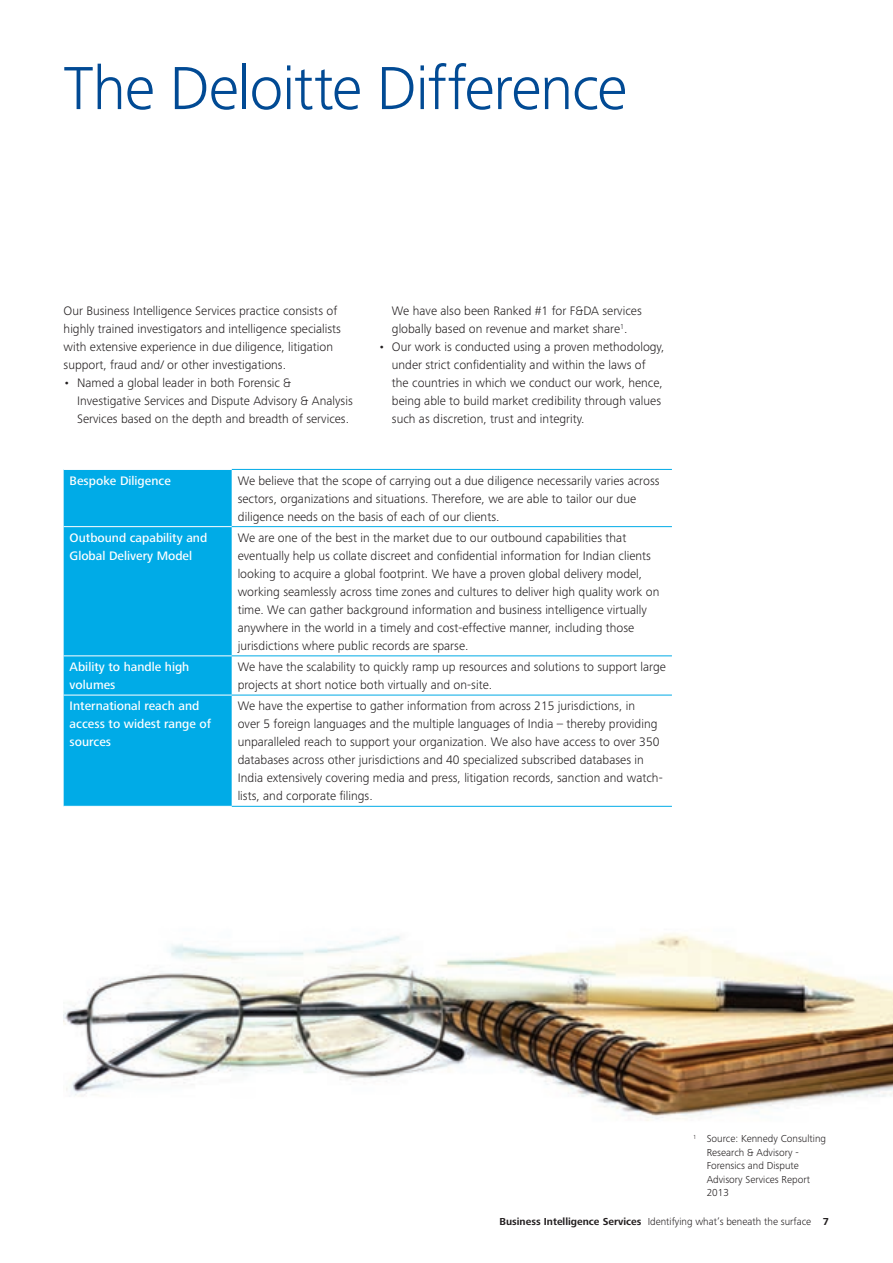
<style>
.page{position:relative;width:893px;height:1263px;background:#fff}
.page>*{position:absolute;margin:0;border:0;box-sizing:border-box;transform-origin:0 0}
.Head_styles_A_Page_h{font:300 63px "Frutiger Next Pro";letter-spacing:-.02em;color:#014a94}
.Body_styles_Body_cop{font:300 12.75px/18px "Frutiger Next Pro";color:#231f20}
.Body_styles_Body_cop-2{font:500 12.75px/18px "Frutiger Next Pro";color:#fff}
.Body_styles_Body_cop-3{font:300 10.5px/13.5px "Frutiger Next Pro";color:#231f20}
.s1{font-weight:700}
</style>
<div class="page">
<img style="left:64px;top:656px;width:829px;height:465px">
<div style="left:64px;top:470px;width:168px;height:336px;background:#00abe7"></div>
<hr style="left:232px;top:469px;width:440px;height:1px;background:#00abe7">
<hr style="left:232px;top:526px;width:440px;height:1px;background:#00abe7">
<hr style="left:232px;top:655px;width:440px;height:1px;background:#00abe7">
<hr style="left:232px;top:694px;width:440px;height:1px;background:#00abe7">
<hr style="left:232px;top:806px;width:440px;height:1px;background:#00abe7">
<hr style="left:64px;top:526px;width:168px;height:1px;background:#fff">
<hr style="left:64px;top:655px;width:168px;height:1px;background:#fff">
<hr style="left:64px;top:694px;width:168px;height:1px;background:#fff">
<hr style="left:64px;top:806px;width:168px;height:1px;background:#fff">
<p class="Head_styles_A_Page_h" style="left:64px;top:52px;width:565px">The Deloitte Difference</p>
<p class="Body_styles_Body_cop" style="left:64px;top:301px;width:279px">Our Business Intelligence Services practice consists of highly trained investigators and intelligence specialists with extensive experience in due diligence, litigation support, fraud and/ or other investigations.</p>
<p class="Body_styles_Body_cop" style="left:77px;top:373px;width:277px;text-indent:-14px">• Named a global leader in both Forensic &amp;<br>Investigative Services and Dispute Advisory &amp; Analysis<br>Services based on the depth and breadth of services.</p>
<p class="Body_styles_Body_cop" style="left:392px;top:301px;width:251px">We have also been Ranked #1 for F&amp;DA services globally based on revenue and market share<sup>1</sup>.</p>
<p class="Body_styles_Body_cop" style="left:392px;top:337px;width:274px;text-indent:-14px">• Our work is conducted using a proven methodology, under strict confidentiality and within the laws of the countries in which we conduct our work, hence, being able to build market credibility through values such as discretion, trust and integrity.</p>
<p class="Body_styles_Body_cop-2" style="left:70px;top:471px;width:103px">Bespoke Diligence</p>
<p class="Body_styles_Body_cop" style="left:238px;top:471px;width:423px">We believe that the scope of carrying out a due diligence necessarily varies across sectors, organizations and situations. Therefore, we are able to tailor our due diligence needs on the basis of each of our clients.</p>
<p class="Body_styles_Body_cop-2" style="left:70px;top:528px;width:139px">Outbound capability and<br>Global Delivery Model</p>
<p class="Body_styles_Body_cop" style="left:238px;top:528px;width:423px">We are one of the best in the market due to our outbound capabilities that eventually help us collate discreet and confidential information for Indian clients looking to acquire a global footprint. We have a proven global delivery model, working seamlessly across time zones and cultures to deliver high quality work on time. We can gather background information and business intelligence virtually anywhere in the world in a timely and cost-effective manner, including those jurisdictions where public records are sparse.</p>
<p class="Body_styles_Body_cop-2" style="left:70px;top:658px;width:121px">Ability to handle high volumes</p>
<p class="Body_styles_Body_cop" style="left:238px;top:658px;width:430px">We have the scalability to quickly ramp up resources and solutions to support large projects at short notice both virtually and on-site.</p>
<p class="Body_styles_Body_cop-2" style="left:70px;top:697px;width:143px">International reach and access to widest range of sources</p>
<p class="Body_styles_Body_cop" style="left:238px;top:697px;width:426px">We have the expertise to gather information from across 215 jurisdictions, in<br>over 5 foreign languages and the multiple languages of India – thereby providing unparalleled reach to support your organization. We also have access to over 350 databases across other jurisdictions and 40 specialized subscribed databases in India extensively covering media and press, litigation records, sanction and watch&shy;lists, and corporate filings.</p>
<p class="Body_styles_Body_cop-3" style="left:706px;top:1132px;width:121px;text-indent:-14px"><sup>1</sup> Source: Kennedy Consulting<br>Research &amp; Advisory -<br>Forensics and Dispute<br>Advisory Services Report<br>2013</p>
<p class="Body_styles_Body_cop-3" style="left:499px;top:1214px;width:331px"><span class="s1">Business Intelligence Services</span> Identifying what’s beneath the surface <span class="s1">7</span></p>
</div>
